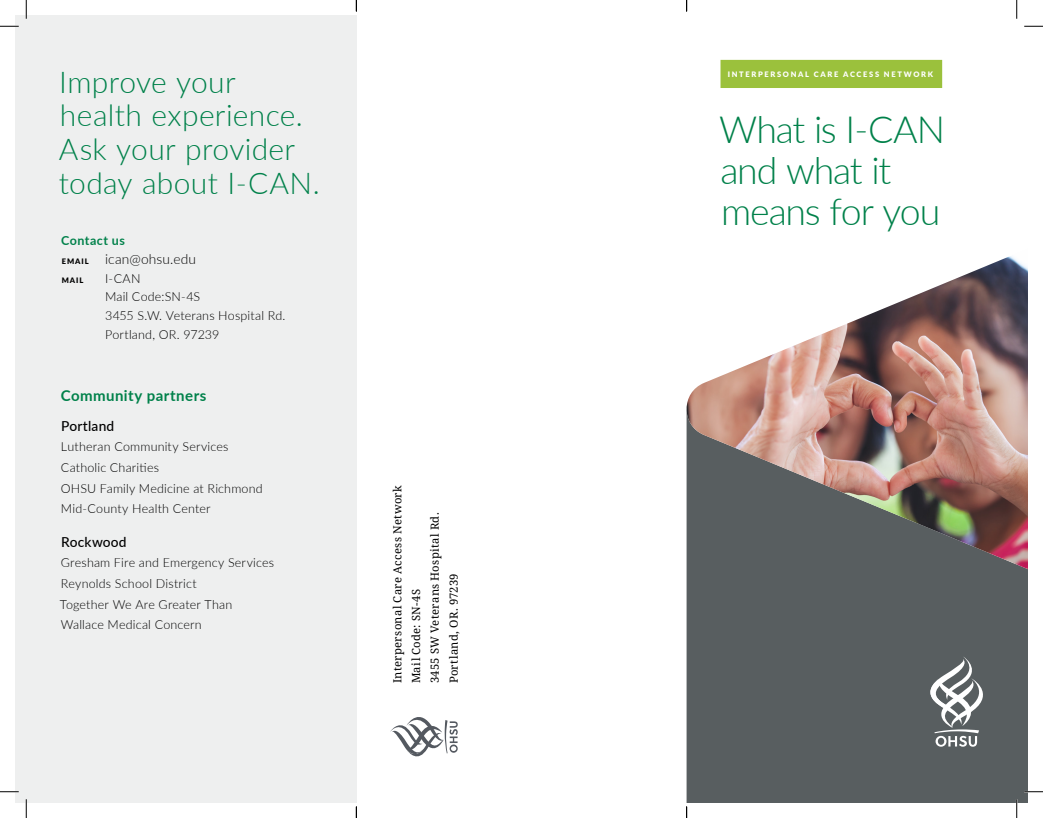
<style>
.page{position:relative;width:1043px;height:818px;background:#fff}
.page>*{position:absolute;margin:0;border:0;box-sizing:border-box;transform-origin:0 0}
.t1{font:300 37.5px/41.2px "Lato";letter-spacing:-.03em;color:#00814a}
.t2{font:300 30px/33.8px "Lato";letter-spacing:.01em;color:#00814a}
.t3{font:700 15px "Lato";letter-spacing:.03em;color:#00814a}
.t4{font:300 13.75px "Lato";letter-spacing:.01em;color:#000}
.t5{font:500 13.75px "Lato";letter-spacing:.015em;color:#000}
.t6{font:300 12.5px "Lato";letter-spacing:.015em;color:#000}
.t7{font:700 12.5px "Lato";letter-spacing:.04em;color:#00814a}
.t8{font:11.25px "Noto Serif";letter-spacing:.025em;color:#000}
.t9{font:900 7.5px "Lato";letter-spacing:.225em;color:#fff}
.t10{font:900 7.5px "Lato";color:#000}
.s1{font-weight:900;font-size:7.5px}
</style>
<div class="page">
<div style="left:686px;top:569px;width:342px;height:233px;background:#585e60"></div>
<svg style="left:916px;top:656px;width:79px;height:90px"></svg>
<img style="left:686px;top:256px;width:342px;height:313px">
<div style="left:15px;top:15px;width:341px;height:787px;background:#eeefef"></div>
<svg style="left:390px;top:717px;width:68px;height:39px"></svg>
<div style="left:720px;top:60px;width:222px;height:28px;background:#9bc13c"></div>
<svg style="left:0;top:25px;width:19px;height:2px"></svg>
<svg style="left:1024px;top:25px;width:19px;height:2px"></svg>
<svg style="left:0;top:791px;width:19px;height:1px"></svg>
<svg style="left:1024px;top:790px;width:19px;height:2px"></svg>
<svg style="left:25px;top:0;width:2px;height:19px"></svg>
<svg style="left:25px;top:799px;width:2px;height:19px"></svg>
<svg style="left:1016px;top:0;width:1px;height:19px"></svg>
<svg style="left:1015px;top:799px;width:2px;height:19px"></svg>
<svg style="left:355px;top:0;width:2px;height:11px"></svg>
<svg style="left:355px;top:806px;width:2px;height:12px"></svg>
<svg style="left:686px;top:806px;width:1px;height:12px"></svg>
<p class="t2" style="left:59px;top:64px;width:262px">Improve your health experience.<br>Ask your provider today about I-CAN.</p>
<p class="t7" style="left:61px;top:231px;width:65px">Contact us</p>
<p class="t4" style="left:62px;top:249px;width:136px"><span class="s1">EMAIL</span> ican@ohsu.edu</p>
<p class="t10" style="left:62px;top:274px;width:23px">MAIL</p>
<p class="t6" style="left:105px;top:269px;width:37px">I-CAN</p>
<p class="t6" style="left:105px;top:288px;width:97px">Mail Code:SN-4S</p>
<p class="t6" style="left:105px;top:307px;width:182px">3455 S.W. Veterans Hospital Rd.</p>
<p class="t6" style="left:105px;top:326px;width:116px">Portland, OR. 97239</p>
<p class="t3" style="left:61px;top:385px;width:147px">Community partners</p>
<p class="t5" style="left:61px;top:416px;width:55px">Portland</p>
<p class="t6" style="left:61px;top:438px;width:169px">Lutheran Community Services</p>
<p class="t6" style="left:61px;top:459px;width:100px">Catholic Charities</p>
<p class="t6" style="left:61px;top:479px;width:203px">OHSU Family Medicine at Richmond</p>
<p class="t6" style="left:61px;top:500px;width:151px">Mid-County Health Center</p>
<p class="t5" style="left:61px;top:531px;width:67px">Rockwood</p>
<p class="t6" style="left:61px;top:554px;width:215px">Gresham Fire and Emergency Services</p>
<p class="t6" style="left:61px;top:574px;width:137px">Reynolds School District</p>
<p class="t6" style="left:60px;top:595px;width:174px">Together We Are Greater Than</p>
<p class="t6" style="left:61px;top:616px;width:143px">Wallace Medical Concern</p>
<p class="t8" style="left:389px;top:683px;width:199px;rotate:-90deg">Interpersonal Care Access Network</p>
<p class="t8" style="left:408px;top:683px;width:96px;rotate:-90deg">Mail Code: SN-4S</p>
<p class="t8" style="left:427px;top:683px;width:172px;rotate:-90deg">3455 SW Veterans Hospital Rd.</p>
<p class="t8" style="left:446px;top:683px;width:112px;rotate:-90deg">Portland, OR. 97239</p>
<p class="t9" style="left:728px;top:68px;width:207px">INTERPERSONAL CARE ACCESS NETWORK</p>
<p class="t1" style="left:719px;top:107px;width:227px">What is I-CAN and what it means for you</p>
</div>
